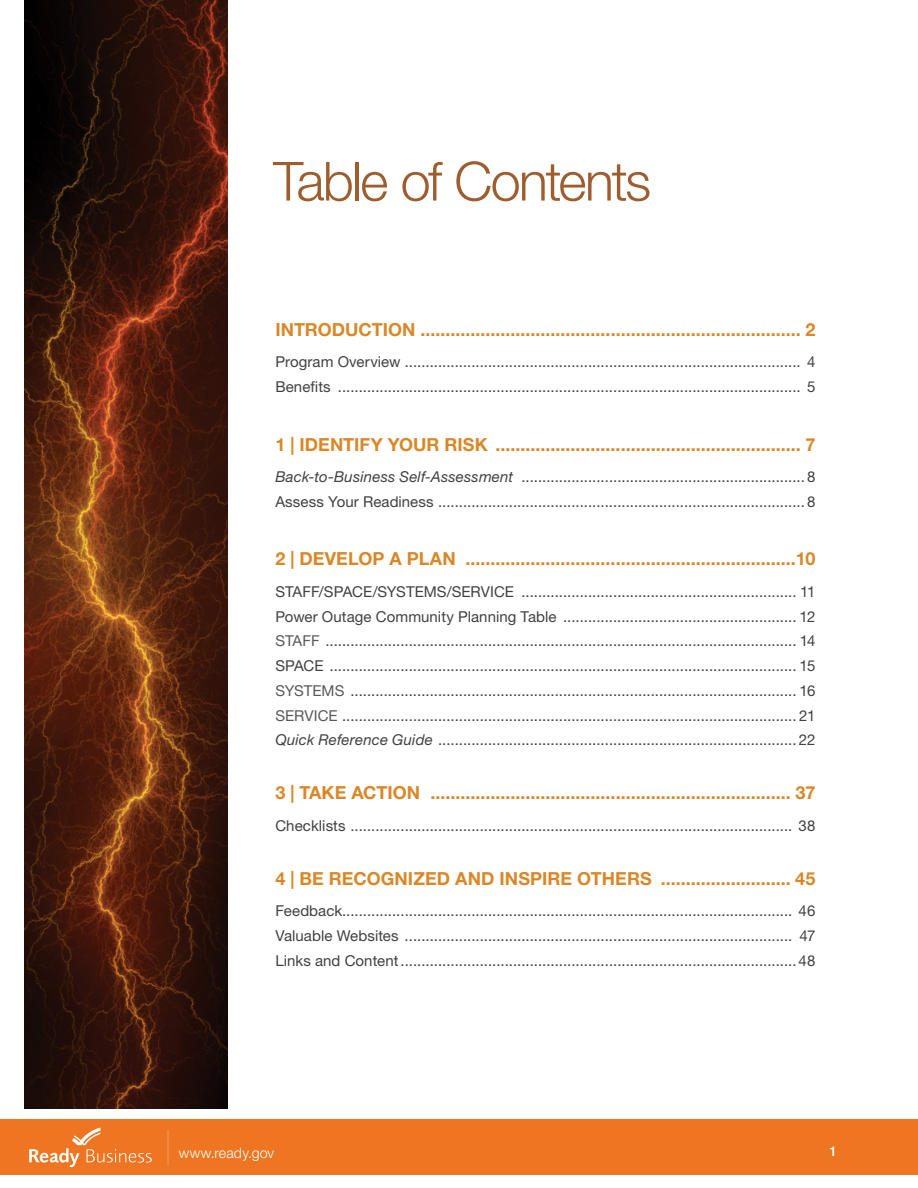
<style>
.page{position:relative;width:918px;height:1188px;background:#fff}
.page>*{position:absolute;margin:0;border:0;box-sizing:border-box;transform-origin:0 0}
.t1{font:300 54px "Helvetica Neue LT Std";letter-spacing:-.04em;color:#9d5d2f}
.t2{font:700 18px "Helvetica Neue LT Std";letter-spacing:.005em;color:#da8727}
.t3{font:15px "Helvetica Neue LT Std";letter-spacing:.005em;color:#414042}
.t4{font:300 14.25px "Helvetica Neue LT Std";letter-spacing:.01em;color:#fff}
.t5{font:500 13.5px "Helvetica Neue LT Std";color:#fff}
.s1{font-style:italic}
.s2{color:#58595b}
</style>
<div class="page">
<div style="left:0;top:1119px;width:918px;height:55px;background:#ee7622"></div>
<svg style="left:29px;top:1128px;width:123px;height:39px"></svg>
<hr style="left:167px;top:1130px;width:2px;height:35px;background:#fff">
<img style="left:25px;top:0;width:202px;height:1108px">
<h2 class="t1" style="left:273px;top:148px;width:379px">Table of Contents</h2>
<p class="t2" style="left:275px;top:318px;width:541px">INTRODUCTION ............................................................................ 2</p>
<p class="t3" style="left:275px;top:353px;width:541px">Program Overview ............................................................................................... 4</p>
<p class="t3" style="left:275px;top:378px;width:542px">Benefits ............................................................................................................... 5</p>
<p class="t2" style="left:275px;top:433px;width:541px">1 | IDENTIFY YOUR RISK ............................................................. 7</p>
<p class="t3" style="left:275px;top:468px;width:542px"><span class="s1">Back-to-Business Self-Assessment</span> ....................................................................8</p>
<p class="t3" style="left:275px;top:492px;width:542px">Assess Your Readiness ........................................................................................8</p>
<p class="t2" style="left:275px;top:548px;width:542px">2 | DEVELOP A PLAN ..................................................................10</p>
<p class="t3" style="left:275px;top:582px;width:542px">STAFF/SPACE/SYSTEMS/SERVICE .................................................................. 11</p>
<p class="t3" style="left:275px;top:607px;width:541px">Power Outage Community Planning Table ........................................................ 12</p>
<p class="t3" style="left:275px;top:632px;width:542px"><span class="s2">STAFF</span> ................................................................................................................. 14</p>
<p class="t3" style="left:275px;top:657px;width:542px">SPACE ................................................................................................................ 15</p>
<p class="t3" style="left:275px;top:681px;width:542px"><span class="s2">SYSTEMS</span> ........................................................................................................... 16</p>
<p class="t3" style="left:275px;top:706px;width:542px"><span class="s2">SERVICE</span> ............................................................................................................. 21</p>
<p class="t3" style="left:275px;top:731px;width:541px"><span class="s1">Quick Reference Guide</span> ......................................................................................22</p>
<p class="t2" style="left:275px;top:782px;width:542px">3 | TAKE ACTION ........................................................................ 37</p>
<p class="t3" style="left:275px;top:816px;width:541px">Checklists .......................................................................................................... 38</p>
<p class="t2" style="left:275px;top:867px;width:541px">4 | BE RECOGNIZED AND INSPIRE OTHERS .......................... 45</p>
<p class="t3" style="left:275px;top:902px;width:542px">Feedback............................................................................................................ 46</p>
<p class="t3" style="left:275px;top:927px;width:542px">Valuable Websites ............................................................................................. 47</p>
<p class="t3" style="left:275px;top:951px;width:541px">Links and Content ...............................................................................................48</p>
<p class="t4" style="left:179px;top:1144px;width:97px">www.ready.gov</p>
<p class="t5" style="left:829px;top:1144px;width:9px">1</p>
</div>
